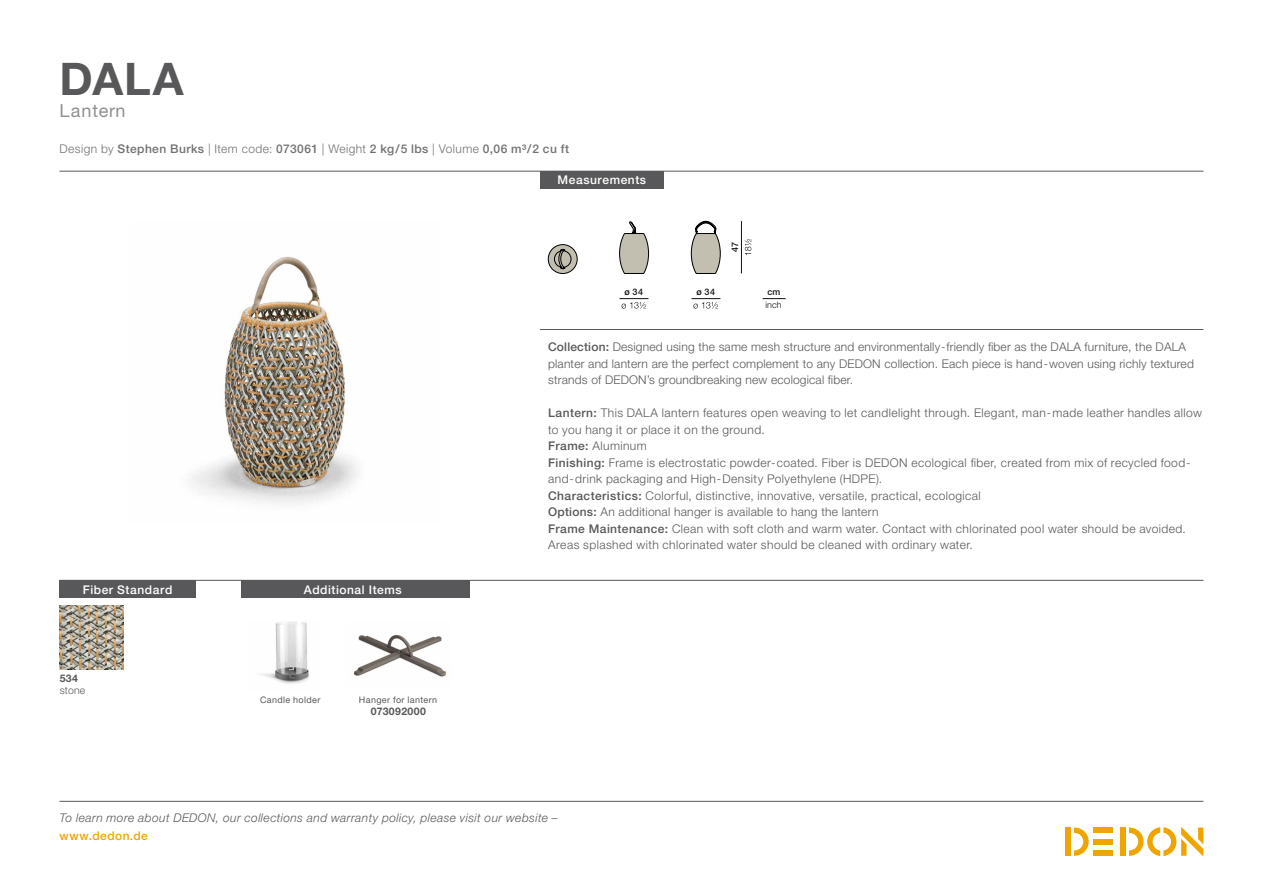
<style>
.page{position:relative;width:1263px;height:893px;background:#fff}
.page>*{position:absolute;margin:0;border:0;box-sizing:border-box;transform-origin:0 0}
.t1{font:700 45px "Helvetica Neue LT";color:#58585a}
.t2{font:18px "Helvetica Neue LT";letter-spacing:.045em;color:#928f8f}
.t3{font:300 12px/16.5px "Helvetica Neue LT";letter-spacing:.025em;color:#58585a}
.t4{font:italic 300 12px "Helvetica Neue LT";letter-spacing:.035em;color:#58585a}
.t5{font:500 12px "Helvetica Neue LT";letter-spacing:.035em;color:#727171}
.t6{font:500 12px "Helvetica Neue LT";letter-spacing:.045em;color:#fff}
.t7{font:500 12px "Helvetica Neue LT";letter-spacing:.035em;color:#eea500}
.t8{font:700 10.5px "Helvetica Neue LT";letter-spacing:.04em;color:#58585a}
.t9{font:300 10.5px "Helvetica Neue LT";letter-spacing:.015em;color:#58585a}
.t10{font:9px "Helvetica Neue LT";letter-spacing:.04em;color:#58585a}
.t11{font:500 9px "Helvetica Neue LT";letter-spacing:.035em;color:#121212}
.t12{font:300 9px "Helvetica Neue LT";color:#121212}
.s1{font-weight:300}
.s2{color:#010101}
.s3{font-weight:500}
</style>
<div class="page">
<div style="left:1120px;top:827px;width:5px;height:29px;background:#eea500"></div>
<div style="left:1094px;top:827px;width:19px;height:6px;background:#eea500"></div>
<div style="left:1094px;top:850px;width:19px;height:6px;background:#eea500"></div>
<div style="left:1094px;top:839px;width:19px;height:5px;background:#eea500"></div>
<svg style="left:1074px;top:827px;width:15px;height:29px"></svg>
<div style="left:1065px;top:827px;width:6px;height:29px;background:#eea500"></div>
<svg style="left:1129px;top:827px;width:74px;height:29px"></svg>
<hr style="left:60px;top:801px;width:1143px;height:1px;background:#565757">
<img style="left:60px;top:605px;width:63px;height:64px">
<img style="left:191px;top:256px;width:167px;height:248px">
<hr style="left:60px;top:580px;width:1143px;height:1px;background:#565757">
<hr style="left:60px;top:171px;width:1143px;height:1px;background:#565757">
<hr style="left:540px;top:329px;width:663px;height:1px;background:#565757">
<div style="left:540px;top:171px;width:124px;height:17px;background:#58585a"></div>
<div style="left:60px;top:580px;width:136px;height:18px;background:#58585a"></div>
<div style="left:241px;top:580px;width:228px;height:18px;background:#58585a"></div>
<svg style="left:763px;top:298px;width:23px;height:1px"></svg>
<svg style="left:691px;top:298px;width:29px;height:11px"></svg>
<svg style="left:745px;top:239px;width:6px;height:16px"></svg>
<hr style="left:741px;top:221px;width:1px;height:52px;background:#121212">
<svg style="left:619px;top:298px;width:29px;height:11px"></svg>
<svg style="left:691px;top:221px;width:29px;height:53px"></svg>
<svg style="left:619px;top:221px;width:30px;height:53px"></svg>
<svg style="left:548px;top:244px;width:29px;height:30px"></svg>
<img style="left:260px;top:621px;width:49px;height:63px">
<img style="left:353px;top:634px;width:94px;height:43px">
<h1 class="t1" style="left:60px;top:51px;width:126px">DALA</h1>
<h2 class="t2" style="left:60px;top:100px;width:67px">Lantern</h2>
<p class="t5" style="left:60px;top:142px;width:511px"><span class="s1">Design by</span> Stephen Burks <span class="s1">| Item code:</span> 073061 <span class="s1">| Weight</span> 2 kg/5 lbs <span class="s1">| Volume</span> 0,06 m³/2 cu ft</p>
<p class="t6" style="left:558px;top:173px;width:90px">Measurements</p>
<p class="t11" style="left:625px;top:287px;width:20px"><span class="s2">ø</span> 34</p>
<p class="t11" style="left:696px;top:287px;width:20px"><span class="s2">ø</span> 34</p>
<p class="t11" style="left:730px;top:252px;width:12px;rotate:-90deg">47</p>
<p class="t11" style="left:767px;top:287px;width:14px">cm</p>
<p class="t12" style="left:765px;top:300px;width:18px">inch</p>
<p class="t6" style="left:83px;top:582px;width:91px">Fiber Standard</p>
<p class="t8" style="left:60px;top:671px;width:20px">534</p>
<p class="t9" style="left:60px;top:684px;width:27px">stone</p>
<p class="t6" style="left:304px;top:582px;width:99px">Additional Items</p>
<p class="t10" style="left:260px;top:694px;width:62px">Candle holder</p>
<p class="t10" style="left:359px;top:694px;width:80px">Hanger for lantern</p>
<p class="t8" style="left:371px;top:705px;width:57px">073092000</p>
<p class="t3" style="left:548px;top:338px;width:647px"><span class="s3">Collection:</span> Designed using the same mesh structure and environmentally-friendly fiber as the DALA furniture, the DALA planter and lantern are the perfect complement to any DEDON collection. Each piece is hand-woven using richly textured strands of DEDON’s groundbreaking new ecological fiber.</p>
<p class="t3" style="left:548px;top:404px;width:655px"><span class="s3">Lantern:</span> This DALA lantern features open weaving to let candlelight through. Elegant, man-made leather handles allow to you hang it or place it on the ground.<br><span class="s3">Frame:</span> Aluminum<br><span class="s3">Finishing:</span> Frame is electrostatic powder-coated. Fiber is DEDON ecological fiber, created from mix of recycled food&shy;and-drink packaging and High-Density Polyethylene (HDPE).<br><span class="s3">Characteristics:</span> Colorful, distinctive, innovative, versatile, practical, ecological<br><span class="s3">Options:</span> An additional hanger is available to hang the lantern<br><span class="s3">Frame Maintenance:</span> Clean with soft cloth and warm water. Contact with chlorinated pool water should be avoided.<br>Areas splashed with chlorinated water should be cleaned with ordinary water.</p>
<p class="t4" style="left:60px;top:811px;width:500px">To learn more about DEDON, our collections and warranty policy, please visit our website –</p>
<p class="t7" style="left:60px;top:829px;width:90px">www.dedon.de</p>
</div>
